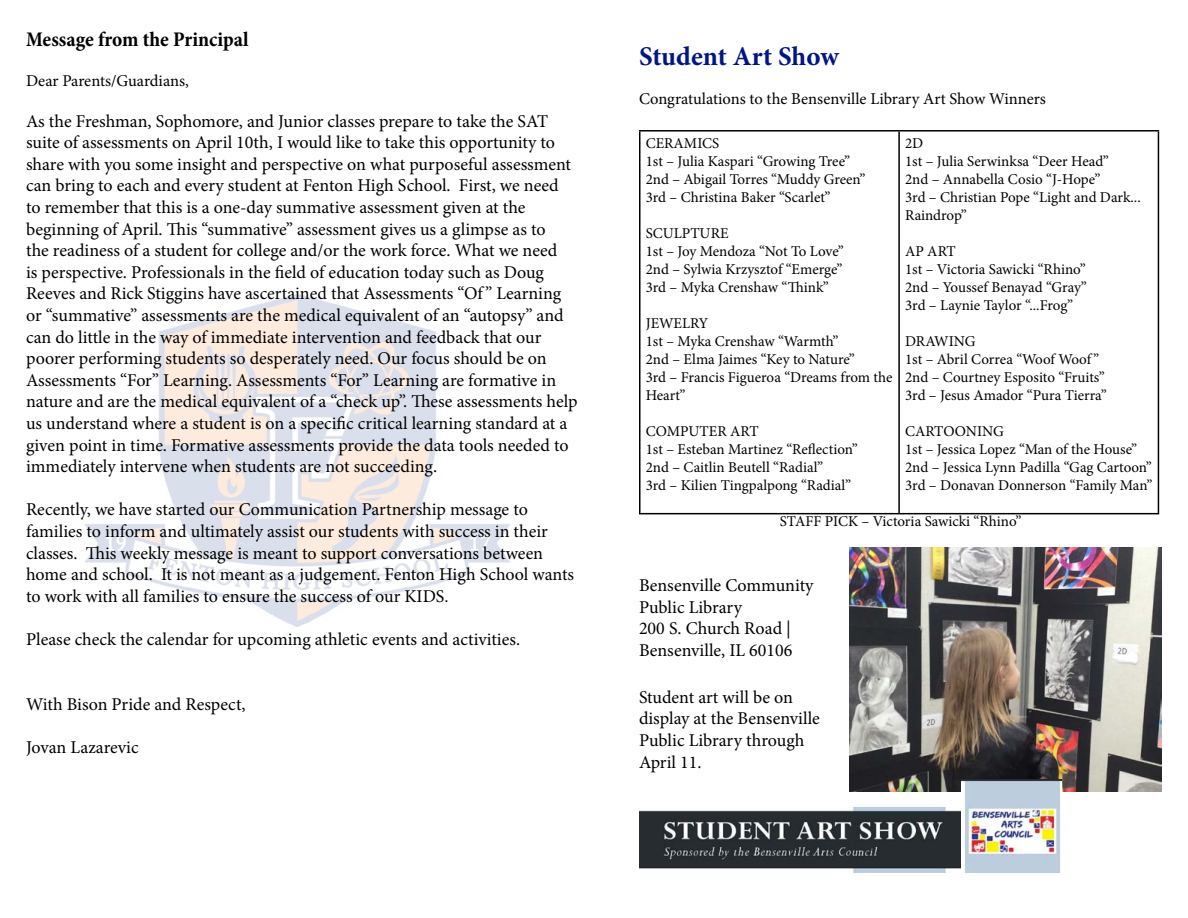
<style>
.page{position:relative;width:1188px;height:918px;background:#fff}
.page>*{position:absolute;margin:0;border:0;box-sizing:border-box;transform-origin:0 0}
.t1{font:700 27px "Minion Pro";letter-spacing:-.005em;color:#001489}
.t2{font:700 condensed 21px "Minion Pro";color:#000}
.t3{font:18px/21.6px "Minion Pro";color:#000}
.t4{font:16.5px "Minion Pro";letter-spacing:-.005em;color:#000}
.t5{font:15px/18px "Minion Pro";color:#000}
</style>
<div class="page">
<img style="left:850px;top:548px;width:312px;height:244px">
<img style="left:84px;top:294px;width:426px;height:333px">
<hr style="left:639px;top:130px;width:260px;height:2px;background:#000">
<hr style="left:639px;top:132px;width:1px;height:381px;background:#000">
<hr style="left:899px;top:130px;width:260px;height:2px;background:#000">
<hr style="left:898px;top:132px;width:2px;height:381px;background:#000">
<hr style="left:1158px;top:132px;width:1px;height:381px;background:#000">
<hr style="left:639px;top:513px;width:260px;height:1px;background:#000">
<hr style="left:899px;top:513px;width:260px;height:1px;background:#000">
<img style="left:639px;top:808px;width:322px;height:65px">
<img style="left:961px;top:780px;width:100px;height:93px">
<p class="t2" style="left:26px;top:25px;width:224px">Message from the Principal</p>
<p class="t4" style="left:26px;top:70px;width:164px">Dear Parents/Guardians,</p>
<p class="t3" style="left:26px;top:110px;width:553px">As the Freshman, Sophomore, and Junior classes prepare to take the SAT suite of assessments on April 10th, I would like to take this opportunity to share with you some insight and perspective on what purposeful assessment can bring to each and every student at Fenton High School. First, we need to remember that this is a one-day summative assessment given at the beginning of April. This “summative” assessment gives us a glimpse as to<br>the readiness of a student for college and/or the work force. What we need<br>is perspective. Professionals in the field of education today such as Doug Reeves and Rick Stiggins have ascertained that Assessments “Of ” Learning or “summative” assessments are the medical equivalent of an “autopsy” and can do little in the way of immediate intervention and feedback that our poorer performing students so desperately need. Our focus should be on Assessments “For” Learning. Assessments “For” Learning are formative in nature and are the medical equivalent of a “check up”. These assessments help us understand where a student is on a specific critical learning standard at a given point in time. Formative assessments provide the data tools needed to immediately intervene when students are not succeeding.</p>
<p class="t3" style="left:26px;top:499px;width:550px">Recently, we have started our Communication Partnership message to families to inform and ultimately assist our students with success in their classes. This weekly message is meant to support conversations between home and school. It is not meant as a judgement. Fenton High School wants to work with all families to ensure the success of our KIDS.</p>
<p class="t3" style="left:26px;top:629px;width:496px">Please check the calendar for upcoming athletic events and activities.</p>
<p class="t3" style="left:26px;top:693px;width:221px">With Bison Pride and Respect,</p>
<p class="t3" style="left:26px;top:737px;width:114px">Jovan Lazarevic</p>
<h1 class="t1" style="left:639px;top:37px;width:201px">Student Art Show</h1>
<p class="t4" style="left:639px;top:88px;width:409px">Congratulations to the Bensenville Library Art Show Winners</p>
<p class="t5" style="left:646px;top:134px;width:221px">CERAMICS<br>1st – Julia Kaspari “Growing Tree”<br>2nd – Abigail Torres “Muddy Green”<br>3rd – Christina Baker “Scarlet”</p>
<p class="t5" style="left:646px;top:224px;width:200px">SCULPTURE<br>1st – Joy Mendoza “Not To Love”<br>2nd – Sylwia Krzysztof “Emerge”<br>3rd – Myka Crenshaw “Think”</p>
<p class="t5" style="left:646px;top:314px;width:248px">JEWELRY<br>1st – Myka Crenshaw “Warmth”<br>2nd – Elma Jaimes “Key to Nature”<br>3rd – Francis Figueroa “Dreams from the<br>Heart”</p>
<p class="t5" style="left:646px;top:422px;width:214px">COMPUTER ART<br>1st – Esteban Martinez “Reflection”<br>2nd – Caitlin Beutell “Radial”<br>3rd – Kilien Tingpalpong “Radial”</p>
<p class="t5" style="left:905px;top:134px;width:237px">2D<br>1st – Julia Serwinksa “Deer Head”<br>2nd – Annabella Cosio “J-Hope”<br>3rd – Christian Pope “Light and Dark...<br>Raindrop”</p>
<p class="t5" style="left:905px;top:242px;width:183px">AP ART<br>1st – Victoria Sawicki “Rhino”<br>2nd – Youssef Benayad “Gray”<br>3rd – Laynie Taylor “...Frog”</p>
<p class="t5" style="left:905px;top:332px;width:203px">DRAWING<br>1st – Abril Correa “Woof Woof ”<br>2nd – Courtney Esposito “Fruits”<br>3rd – Jesus Amador “Pura Tierra”</p>
<p class="t5" style="left:905px;top:422px;width:249px">CARTOONING<br>1st – Jessica Lopez “Man of the House”<br>2nd – Jessica Lynn Padilla “Gag Cartoon”<br>3rd – Donavan Donnerson “Family Man”</p>
<p class="t5" style="left:780px;top:513px;width:243px">STAFF PICK – Victoria Sawicki “Rhino”</p>
<p class="t3" style="left:639px;top:575px;width:176px">Bensenville Community<br>Public Library<br>200 S. Church Road |<br>Bensenville, IL 60106</p>
<p class="t3" style="left:639px;top:686px;width:182px">Student art will be on display at the Bensenville<br>Public Library through<br>April 11.</p>
</div>
